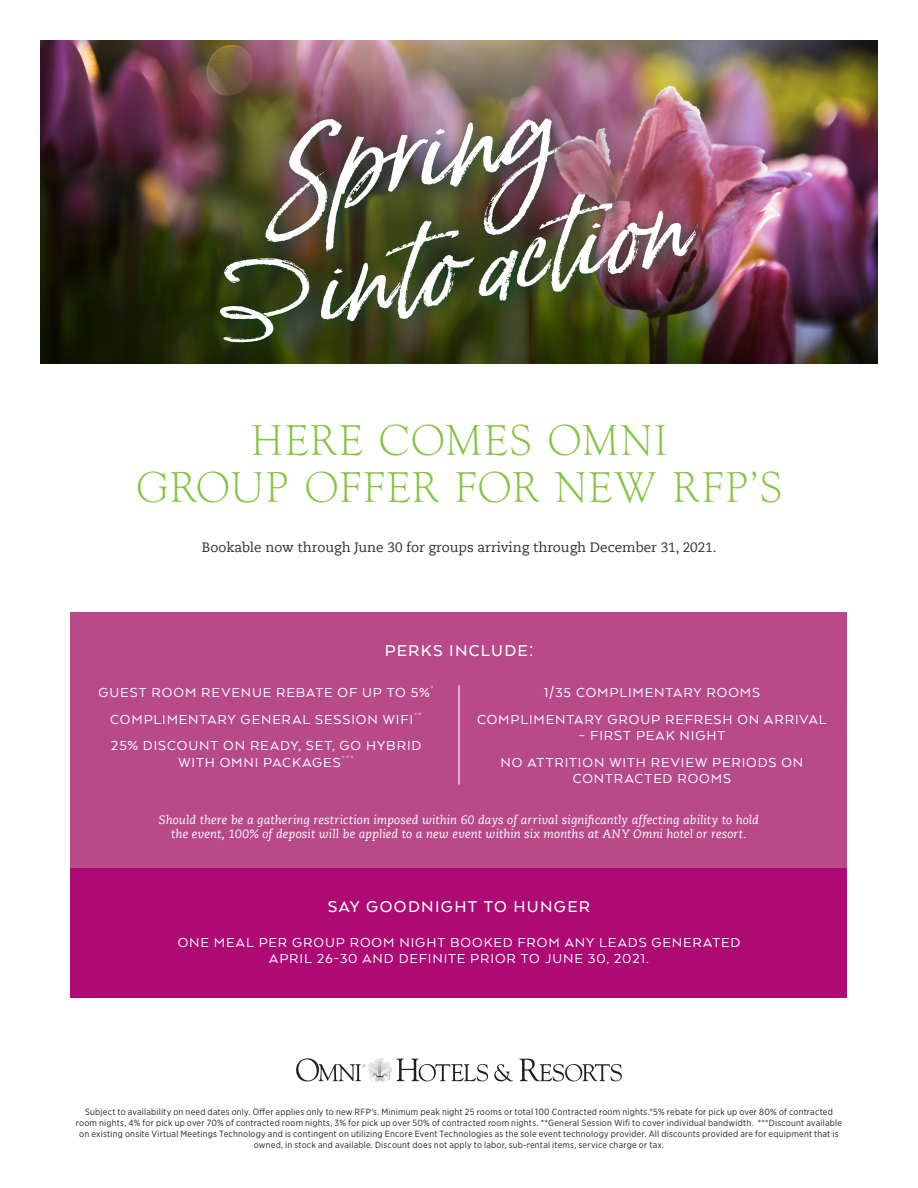
<style>
.page{position:relative;width:918px;height:1188px;background:#fff}
.page>*{position:absolute;margin:0;border:0;box-sizing:border-box;transform-origin:0 0}
.t1{font:300 45px "Goudy";letter-spacing:.03em;color:#84c440}
.t2{font:500 18px "Arquitecta";letter-spacing:.075em;color:#fff}
.t3{font:15px/16.5px "Arquitecta";letter-spacing:.06em;color:#fff;text-align:center}
.t4{font:13.5px "Caecilia Com 55 Roman";color:#312f30}
.t5{font:italic 12px/14.4px "Caecilia Com 56";letter-spacing:.01em;color:#fff;text-align:center}
.t6{font:9px/10.8px "Gotham Narrow";letter-spacing:.025em;color:#231f20;text-align:center}
</style>
<div class="page">
<div style="left:71px;top:612px;width:776px;height:256px;background:#b84a8a"></div>
<div style="left:71px;top:868px;width:776px;height:129px;background:#ad0a74"></div>
<hr style="left:458px;top:686px;width:2px;height:99px;background:#fff">
<svg style="left:494px;top:1064px;width:19px;height:17px"></svg>
<svg style="left:519px;top:1058px;width:103px;height:23px"></svg>
<svg style="left:296px;top:1058px;width:192px;height:24px"></svg>
<img style="left:40px;top:40px;width:838px;height:324px">
<div style="left:207px;top:106px;width:510px;height:258px;background:#075137;opacity:.75"></div>
<img style="left:321px;top:173px;width:377px;height:161px">
<img style="left:265px;top:78px;width:296px;height:198px">
<svg style="left:220px;top:258px;width:89px;height:84px"></svg>
<p class="t1" style="left:251px;top:413px;width:418px">HERE COMES OMNI</p>
<p class="t1" style="left:136px;top:460px;width:647px">GROUP OFFER FOR NEW RFP’S</p>
<p class="t4" style="left:202px;top:538px;width:516px">Bookable now through June 30 for groups arriving through December 31, 2021.</p>
<p class="t2" style="left:385px;top:639px;width:150px">PERKS INCLUDE:</p>
<p class="t3" style="left:98px;top:683px;width:337px">GUEST ROOM REVENUE REBATE OF UP TO 5%<sup>*</sup></p>
<p class="t3" style="left:110px;top:710px;width:313px">COMPLIMENTARY GENERAL SESSION WIFI<sup>**</sup></p>
<p class="t3" style="left:111px;top:737px;width:312px">25% DISCOUNT ON READY, SET, GO HYBRID</p>
<p class="t3" style="left:178px;top:753px;width:177px">WITH OMNI PACKAGES<sup>***</sup></p>
<p class="t3" style="left:544px;top:683px;width:218px">1/35 COMPLIMENTARY ROOMS</p>
<p class="t3" style="left:477px;top:710px;width:351px">COMPLIMENTARY GROUP REFRESH ON ARRIVAL</p>
<p class="t3" style="left:579px;top:727px;width:148px">– FIRST PEAK NIGHT</p>
<p class="t3" style="left:500px;top:753px;width:304px">NO ATTRITION WITH REVIEW PERIODS ON<br>CONTRACTED ROOMS</p>
<p class="t5" style="left:159px;top:812px;width:602px">Should there be a gathering restriction imposed within 60 days of arrival significantly affecting ability to hold the event, 100% of deposit will be applied to a new event within six months at ANY Omni hotel or resort.</p>
<p class="t2" style="left:328px;top:896px;width:264px">SAY GOODNIGHT TO HUNGER</p>
<p class="t3" style="left:178px;top:934px;width:564px">ONE MEAL PER GROUP ROOM NIGHT BOOKED FROM ANY LEADS GENERATED<br>APRIL 26-30 AND DEFINITE PRIOR TO JUNE 30, 2021.</p>
<p class="t6" style="left:76px;top:1106px;width:768px">Subject to availability on need dates only. Offer applies only to new RFP’s. Minimum peak night 25 rooms or total 100 Contracted room nights.*5% rebate for pick up over 80% of contracted room nights, 4% for pick up over 70% of contracted room nights, 3% for pick up over 50% of contracted room nights. **General Session Wifi to cover individual bandwidth. ***Discount available on existing onsite Virtual Meetings Technology and is contingent on utilizing Encore Event Technologies as the sole event technology provider. All discounts provided are for equipment that is owned, in stock and available. Discount does not apply to labor, sub-rental items, service charge or tax.</p>
</div>
